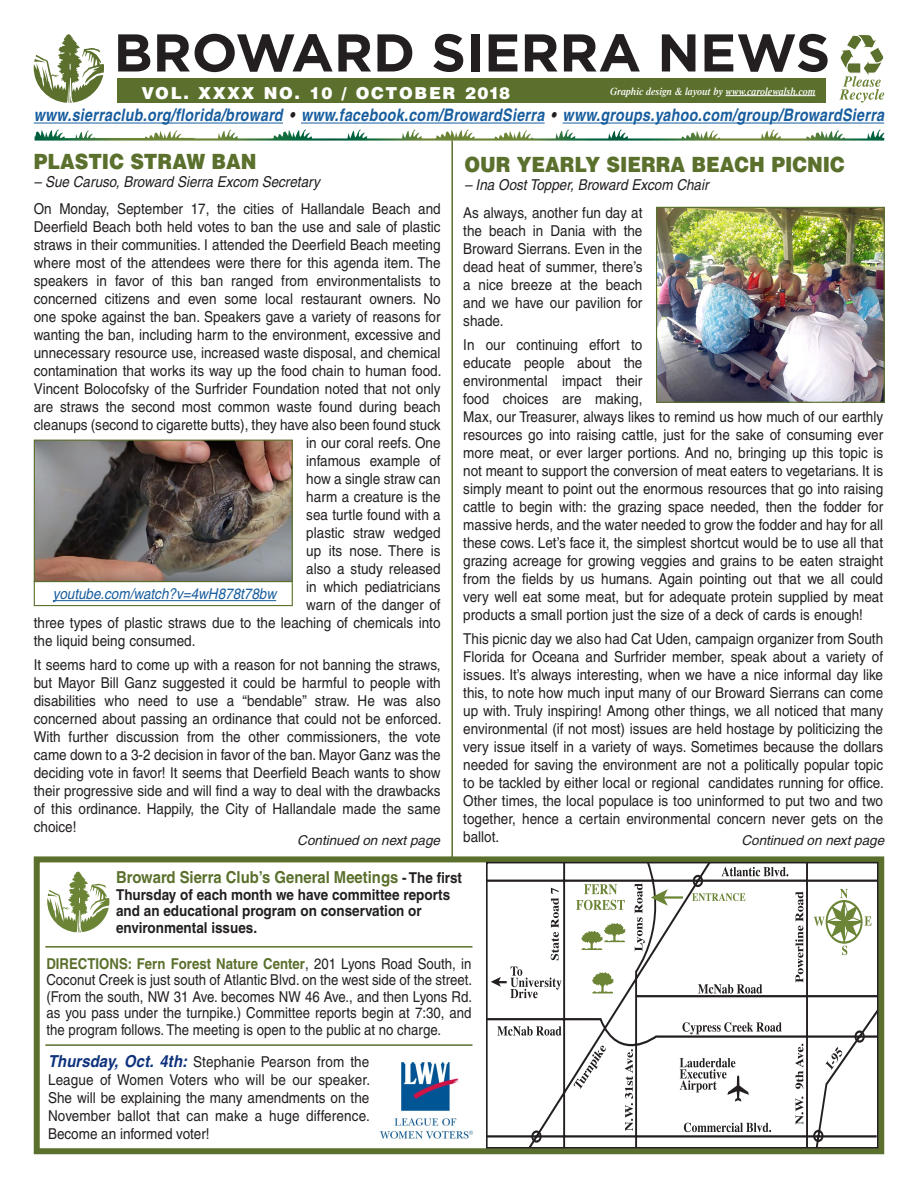
<style>
.page{position:relative;width:918px;height:1188px;background:#fff}
.page>*{position:absolute;margin:0;border:0;box-sizing:border-box;transform-origin:0 0}
.t1{font:900 21px "Helvetica";color:#5a702c;scale:.9 1}
.t2{font:italic 700 17.25px "Helvetica";letter-spacing:.025em;color:#175d9e;scale:.82 1}
.t3{font:700 16.5px "Helvetica";color:#5a702c;scale:.9 1}
.t4{font:900 16.5px "Helvetica";letter-spacing:.1em;color:#fff}
.t5{font:15px/18px "Helvetica";color:#231f20;text-align:justify;scale:.9 1}
.t6{font:15px/16.5px "Helvetica";color:#231f20;text-align:justify;scale:.88 1}
.t7{font:700 15px/16.5px "Helvetica";color:#231f20;scale:.9 1}
.t8{font:italic 15px "Helvetica";color:#231f20;scale:.9 1}
.t9{font:italic 15px "Helvetica";color:#175d9e;scale:.9 1}
.t10{font:italic 13.5px "Helvetica";color:#231f20}
.t11{font:italic 600 10.5px "Times";color:#fff;scale:.94 1}
.s1{color:#231f20}
.s2{font-size:15px;color:#231f20}
.s3{font-weight:700;color:#5a702c}
.s4{font-weight:700;font-style:italic;font-size:16.5px;color:#0e327c}
</style>
<div class="page">
<div style="left:118px;top:78px;width:708px;height:24px;background:#5a702c"></div>
<svg style="left:839px;top:34px;width:45px;height:69px"></svg>
<svg style="left:34px;top:34px;width:70px;height:69px"></svg>
<svg style="left:118px;top:34px;width:32px;height:38px"></svg>
<svg style="left:157px;top:34px;width:214px;height:38px"></svg>
<svg style="left:377px;top:34px;width:35px;height:38px"></svg>
<svg style="left:433px;top:34px;width:30px;height:38px"></svg>
<div style="left:471px;top:34px;width:8px;height:38px;background:#231f20"></div>
<svg style="left:489px;top:34px;width:28px;height:38px"></svg>
<svg style="left:525px;top:34px;width:33px;height:38px"></svg>
<svg style="left:564px;top:34px;width:76px;height:38px"></svg>
<svg style="left:662px;top:34px;width:33px;height:38px"></svg>
<svg style="left:705px;top:34px;width:123px;height:38px"></svg>
<hr style="left:34px;top:123px;width:249px;height:1px;background:#175d9e">
<hr style="left:301px;top:123px;width:244px;height:1px;background:#175d9e">
<hr style="left:563px;top:123px;width:321px;height:1px;background:#175d9e">
<hr style="left:726px;top:95px;width:89px;height:1px;background:#fff">
<svg style="left:504px;top:130px;width:376px;height:8px"></svg>
<hr style="left:45px;top:946px;width:428px;height:2px;background:#5a702c">
<hr style="left:45px;top:1044px;width:428px;height:2px;background:#5a702c">
<svg style="left:47px;top:872px;width:62px;height:60px"></svg>
<hr style="left:451px;top:140px;width:2px;height:720px;background:#5a702c">
<img style="left:379px;top:1061px;width:94px;height:78px">
<img style="left:36px;top:442px;width:255px;height:139px">
<div style="left:34px;top:440px;width:259px;height:166px;border:1px solid #5a702c"></div>
<hr style="left:53px;top:600px;width:223px;height:1px;background:#175d9e">
<hr style="left:34px;top:581px;width:258px;height:1px;background:#5a702c">
<img style="left:658px;top:209px;width:225px;height:192px">
<div style="left:656px;top:207px;width:229px;height:196px;border:1px solid #5a702c"></div>
<div style="left:34px;top:856px;width:850px;height:298px;border:6px solid #5a702c"></div>
<svg style="left:489px;top:865px;width:387px;height:281px"></svg>
<svg style="left:491px;top:977px;width:10px;height:10px"></svg>
<svg style="left:510px;top:967px;width:20px;height:31px"></svg>
<svg style="left:497px;top:1026px;width:33px;height:10px"></svg>
<svg style="left:722px;top:867px;width:66px;height:7px"></svg>
<svg style="left:530px;top:874px;width:336px;height:270px"></svg>
<div style="left:486px;top:862px;width:393px;height:287px;border:2px solid #231f20"></div>
<p class="t4" style="left:141px;top:82px;width:370px">VOL. XXXX NO. 10 / OCTOBER 2018</p>
<p class="t11" style="left:610px;top:85px;width:220px">Graphic design &amp; layout by www.carolewalsh.com</p>
<p class="t2" style="left:34px;top:105px;width:1039px">www.sierraclub.org/florida/broward <span class="s1">•</span> www.facebook.com/BrowardSierra <span class="s1">•</span> www.groups.yahoo.com/group/BrowardSierra</p>
<h1 class="t1" style="left:34px;top:148px;width:249px">PLASTIC STRAW BAN</h1>
<p class="t8" style="left:34px;top:173px;width:319px">– Sue Caruso, Broward Sierra Excom Secretary</p>
<h1 class="t1" style="left:464px;top:150px;width:424px">OUR YEARLY SIERRA BEACH PICNIC</h1>
<p class="t8" style="left:464px;top:176px;width:273px">– Ina Oost Topper, Broward Excom Chair</p>
<p class="t5" style="left:34px;top:199px;width:454px">On Monday, September 17, the cities of Hallandale Beach and</p>
<p class="t5" style="left:34px;top:217px;width:454px">Deerfield Beach both held votes to ban the use and sale of plastic</p>
<p class="t5" style="left:34px;top:235px;width:454px">straws in their communities. I attended the Deerfield Beach meeting</p>
<p class="t5" style="left:34px;top:253px;width:454px">where most of the attendees were there for this agenda item. The</p>
<p class="t5" style="left:34px;top:271px;width:454px">speakers in favor of this ban ranged from environmentalists to</p>
<p class="t5" style="left:34px;top:289px;width:454px">concerned citizens and even some local restaurant owners. No</p>
<p class="t5" style="left:34px;top:307px;width:454px">one spoke against the ban. Speakers gave a variety of reasons for</p>
<p class="t5" style="left:34px;top:325px;width:454px">wanting the ban, including harm to the environment, excessive and</p>
<p class="t5" style="left:34px;top:343px;width:454px">unnecessary resource use, increased waste disposal, and chemical</p>
<p class="t5" style="left:34px;top:361px;width:454px">contamination that works its way up the food chain to human food.</p>
<p class="t5" style="left:34px;top:379px;width:454px">Vincent Bolocofsky of the Surfrider Foundation noted that not only</p>
<p class="t5" style="left:34px;top:397px;width:454px">are straws the second most common waste found during beach</p>
<p class="t5" style="left:34px;top:415px;width:454px">cleanups (second to cigarette butts), they have also been found stuck</p>
<p class="t5" style="left:306px;top:433px;width:151px">in our coral reefs. One</p>
<p class="t5" style="left:306px;top:451px;width:151px">infamous example of</p>
<p class="t5" style="left:306px;top:469px;width:151px">how a single straw can</p>
<p class="t5" style="left:306px;top:487px;width:151px">harm a creature is the</p>
<p class="t5" style="left:306px;top:505px;width:151px">sea turtle found with a</p>
<p class="t5" style="left:306px;top:523px;width:151px">plastic straw wedged</p>
<p class="t5" style="left:306px;top:541px;width:151px">up its nose. There is</p>
<p class="t5" style="left:306px;top:559px;width:151px">also a study released</p>
<p class="t5" style="left:306px;top:577px;width:151px">in which pediatricians</p>
<p class="t5" style="left:306px;top:595px;width:151px">warn of the danger of</p>
<p class="t5" style="left:34px;top:613px;width:454px">three types of plastic straws due to the leaching of chemicals into</p>
<p class="t5" style="left:34px;top:631px;width:181px">the liquid being consumed.</p>
<p class="t5" style="left:34px;top:656px;width:455px">It seems hard to come up with a reason for not banning the straws, but Mayor Bill Ganz suggested it could be harmful to people with disabilities who need to use a “bendable” straw. He was also concerned about passing an ordinance that could not be enforced.<br>With further discussion from the other commissioners, the vote came down to a 3-2 decision in favor of the ban. Mayor Ganz was the deciding vote in favor! It seems that Deerfield Beach wants to show their progressive side and will find a way to deal with the drawbacks of this ordinance. Happily, the City of Hallandale made the same choice!</p>
<p class="t5" style="left:463px;top:204px;width:201px">As always, another fun day at the beach in Dania with the Broward Sierrans. Even in the dead heat of summer, there’s a nice breeze at the beach and we have our pavilion for shade.</p>
<p class="t5" style="left:463px;top:336px;width:468px;text-align:left">In our continuing effort to<br>educate people about the<br>environmental impact their<br>food choices are making,<br>Max, our Treasurer, always likes to remind us how much of our earthly resources go into raising cattle, just for the sake of consuming ever more meat, or ever larger portions. And no, bringing up this topic is not meant to support the conversion of meat eaters to vegetarians. It is simply meant to point out the enormous resources that go into raising cattle to begin with: the grazing space needed, then the fodder for massive herds, and the water needed to grow the fodder and hay for all these cows. Let’s face it, the simplest shortcut would be to use all that grazing acreage for growing veggies and grains to be eaten straight from the fields by us humans. Again pointing out that we all could very well eat some meat, but for adequate protein supplied by meat products a small portion just the size of a deck of cards is enough!</p>
<p class="t5" style="left:463px;top:630px;width:469px">This picnic day we also had Cat Uden, campaign organizer from South Florida for Oceana and Surfrider member, speak about a variety of issues. It’s always interesting, when we have a nice informal day like this, to note how much input many of our Broward Sierrans can come up with. Truly inspiring! Among other things, we all noticed that many environmental (if not most) issues are held hostage by politicizing the very issue itself in a variety of ways. Sometimes because the dollars needed for saving the environment are not a politically popular topic to be tackled by either local or regional candidates running for office.<br>Other times, the local populace is too uninformed to put two and two together, hence a certain environmental concern never gets on the ballot.</p>
<p class="t9" style="left:53px;top:585px;width:250px">youtube.com/watch?v=4wH878t78bw</p>
<p class="t10" style="left:297px;top:833px;width:144px">Continued on next page</p>
<p class="t10" style="left:741px;top:832px;width:144px">Continued on next page</p>
<p class="t3" style="left:116px;top:867px;width:386px">Broward Sierra Club’s General Meetings <span class="s2">- The first</span></p>
<p class="t7" style="left:116px;top:886px;width:373px">Thursday of each month we have committee reports and an educational program on conservation or environmental issues.</p>
<p class="t6" style="left:46px;top:955px;width:485px"><span class="s3">DIRECTIONS: Fern Forest Nature Center</span>, 201 Lyons Road South, in Coconut Creek is just south of Atlantic Blvd. on the west side of the street. (From the south, NW 31 Ave. becomes NW 46 Ave., and then Lyons Rd. as you pass under the turnpike.) Committee reports begin at 7:30, and the program follows. The meeting is open to the public at no charge.</p>
<p class="t5" style="left:48px;top:1053px;width:359px"><span class="s4">Thursday, Oct. 4th:</span> Stephanie Pearson from the League of Women Voters who will be our speaker.<br>She will be explaining the many amendments on the November ballot that can make a huge difference.<br>Become an informed voter!</p>
</div>
